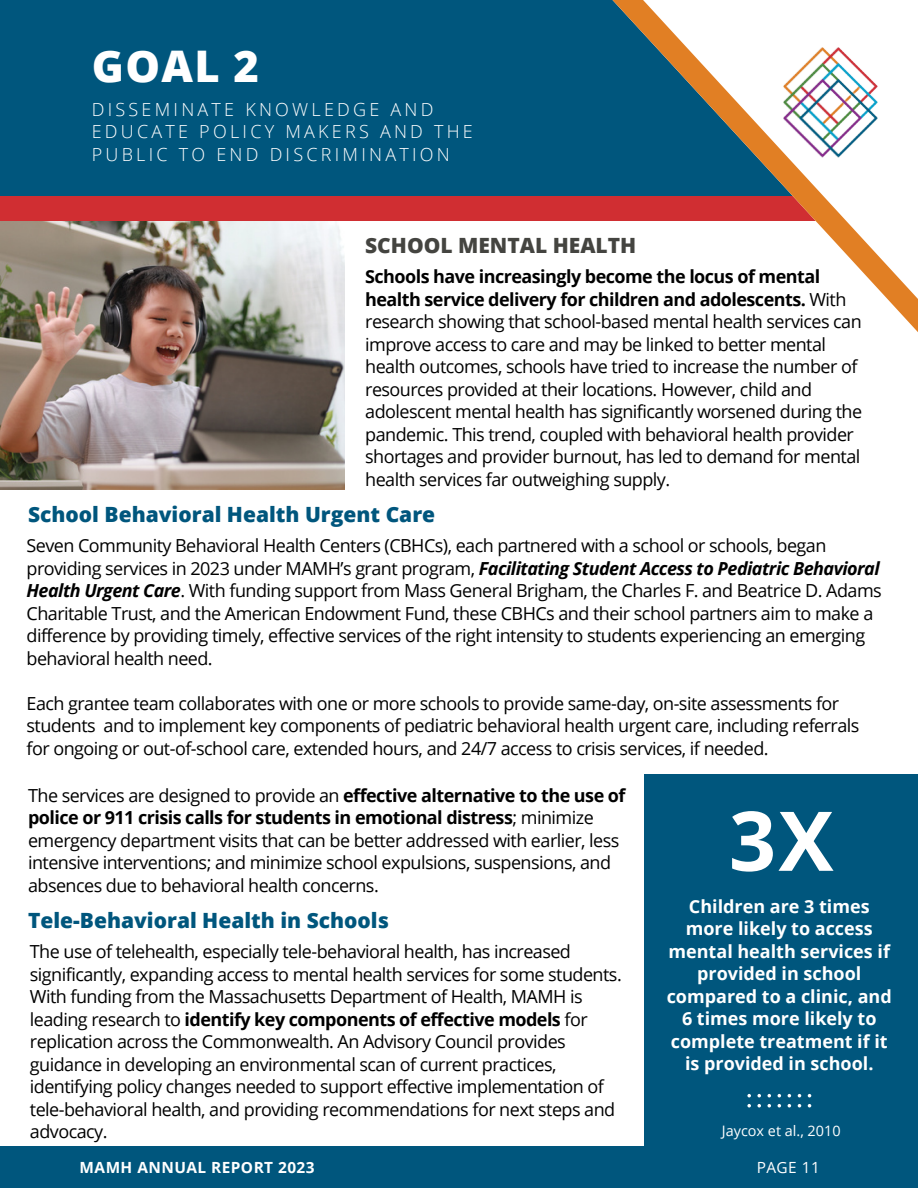
<style>
.page{position:relative;width:918px;height:1188px;background:#fff}
.page>*{position:absolute;margin:0;border:0;box-sizing:border-box;transform-origin:0 0}
.t1{font:700 82.5px "Open Sans";color:#fff}
.t2{font:800 43.65px "Open Sans";color:#fff}
.t3{font:800 21px "Open Sans";color:#00567d}
.t4{font:800 21px "Open Sans";color:#444440}
.t5{font:18px/22.5px "Open Sans";letter-spacing:-.03em;color:#000}
.t6{font:700 18px/22.5px "Open Sans";color:#fff;text-align:center}
.t7{font:300 18px/22.5px "Open Sans";letter-spacing:.18em;color:#fff}
.t8{font:700 15.45px "Open Sans";letter-spacing:.03em;color:#fff}
.t9{font:15.45px "Open Sans";letter-spacing:.03em;color:#fff}
.t10{font:14.4px "Open Sans";color:#fff}
.s1{font-weight:700}
.s2{font-weight:700;font-style:italic}
</style>
<div class="page">
<div style="left:0;top:0;width:902px;height:204px;background:#00567d"></div>
<img style="left:0;top:221px;width:344px;height:268px">
<div style="left:0;top:196px;width:918px;height:25px;background:#d02e32"></div>
<div style="left:0;top:1146px;width:918px;height:42px;background:#00567d"></div>
<svg style="left:612px;top:0;width:306px;height:332px"></svg>
<img style="left:779px;top:39px;width:104px;height:123px">
<div style="left:645px;top:774px;width:273px;height:378px;background:#00567d"></div>
<svg style="left:767px;top:1094px;width:4px;height:3px"></svg>
<svg style="left:788px;top:1104px;width:3px;height:4px"></svg>
<svg style="left:798px;top:1104px;width:3px;height:4px"></svg>
<svg style="left:808px;top:1104px;width:3px;height:4px"></svg>
<svg style="left:778px;top:1104px;width:3px;height:4px"></svg>
<svg style="left:767px;top:1104px;width:4px;height:4px"></svg>
<svg style="left:757px;top:1094px;width:4px;height:3px"></svg>
<svg style="left:747px;top:1094px;width:4px;height:3px"></svg>
<svg style="left:757px;top:1104px;width:4px;height:4px"></svg>
<svg style="left:747px;top:1104px;width:4px;height:4px"></svg>
<h2 class="t2" style="left:92px;top:35px;width:169px">GOAL 2</h2>
<p class="t7" style="left:92px;top:97px;width:383px">DISSEMINATE KNOWLEDGE AND<br>EDUCATE POLICY MAKERS AND THE<br>PUBLIC TO END DISCRIMINATION</p>
<h2 class="t2" style="left:92px;top:35px;width:147px">MAMH</h2>
<p class="t7" style="left:92px;top:97px;width:364px">STATEMENT ON RACIAL EQUALITY</p>
<p class="t4" style="left:365px;top:231px;width:273px">SCHOOL MENTAL HEALTH</p>
<p class="t5" style="left:365px;top:265px;width:498px"><span class="s1">Schools have increasingly become the locus of mental health service delivery for children and adolescents.</span> With research showing that school-based mental health services can improve access to care and may be linked to better mental health outcomes, schools have tried to increase the number of resources provided at their locations. However, child and adolescent mental health has significantly worsened during the pandemic. This trend, coupled with behavioral health provider shortages and provider burnout, has led to demand for mental health services far outweighing supply.</p>
<p class="t3" style="left:28px;top:500px;width:409px">School Behavioral Health Urgent Care</p>
<p class="t5" style="left:27px;top:534px;width:857px">Seven Community Behavioral Health Centers (CBHCs), each partnered with a school or schools, began providing services in 2023 under MAMH’s grant program, <span class="s2">Facilitating Student Access to Pediatric Behavioral Health Urgent Care</span>. With funding support from Mass General Brigham, the Charles F. and Beatrice D. Adams Charitable Trust, and the American Endowment Fund, these CBHCs and their school partners aim to make a difference by providing timely, effective services of the right intensity to students experiencing an emerging behavioral health need.</p>
<p class="t5" style="left:27px;top:691px;width:834px">Each grantee team collaborates with one or more schools to provide same-day, on-site assessments for students and to implement key components of pediatric behavioral health urgent care, including referrals for ongoing or out-of-school care, extended hours, and 24/7 access to crisis services, if needed.</p>
<p class="t5" style="left:28px;top:784px;width:599px">The services are designed to provide an <span class="s1">effective alternative to the use of police or 911 crisis calls for students in emotional distress</span>; minimize emergency department visits that can be better addressed with earlier, less intensive interventions; and minimize school expulsions, suspensions, and absences due to behavioral health concerns.</p>
<p class="t3" style="left:28px;top:906px;width:362px">Tele-Behavioral Health in Schools</p>
<p class="t5" style="left:30px;top:940px;width:593px">The use of telehealth, especially tele-behavioral health, has increased significantly, expanding access to mental health services for some students.<br>With funding from the Massachusetts Department of Health, MAMH is leading research to <span class="s1">identify key components of effective models</span> for replication across the Commonwealth. An Advisory Council provides guidance in developing an environmental scan of current practices, identifying policy changes needed to support effective implementation of tele-behavioral health, and providing recommendations for next steps and advocacy.</p>
<h1 class="t1" style="left:729px;top:783px;width:106px">3X</h1>
<p class="t6" style="left:667px;top:895px;width:227px">Children are 3 times more likely to access mental health services if provided in school compared to a clinic, and<br>6 times more likely to complete treatment if it is provided in school.</p>
<p class="t10" style="left:722px;top:1120px;width:120px">Jaycox et al., 2010</p>
<p class="t8" style="left:80px;top:1156px;width:237px">MAMH ANNUAL REPORT 2023</p>
<p class="t9" style="left:757px;top:1156px;width:65px">PAGE 11</p>
</div>
